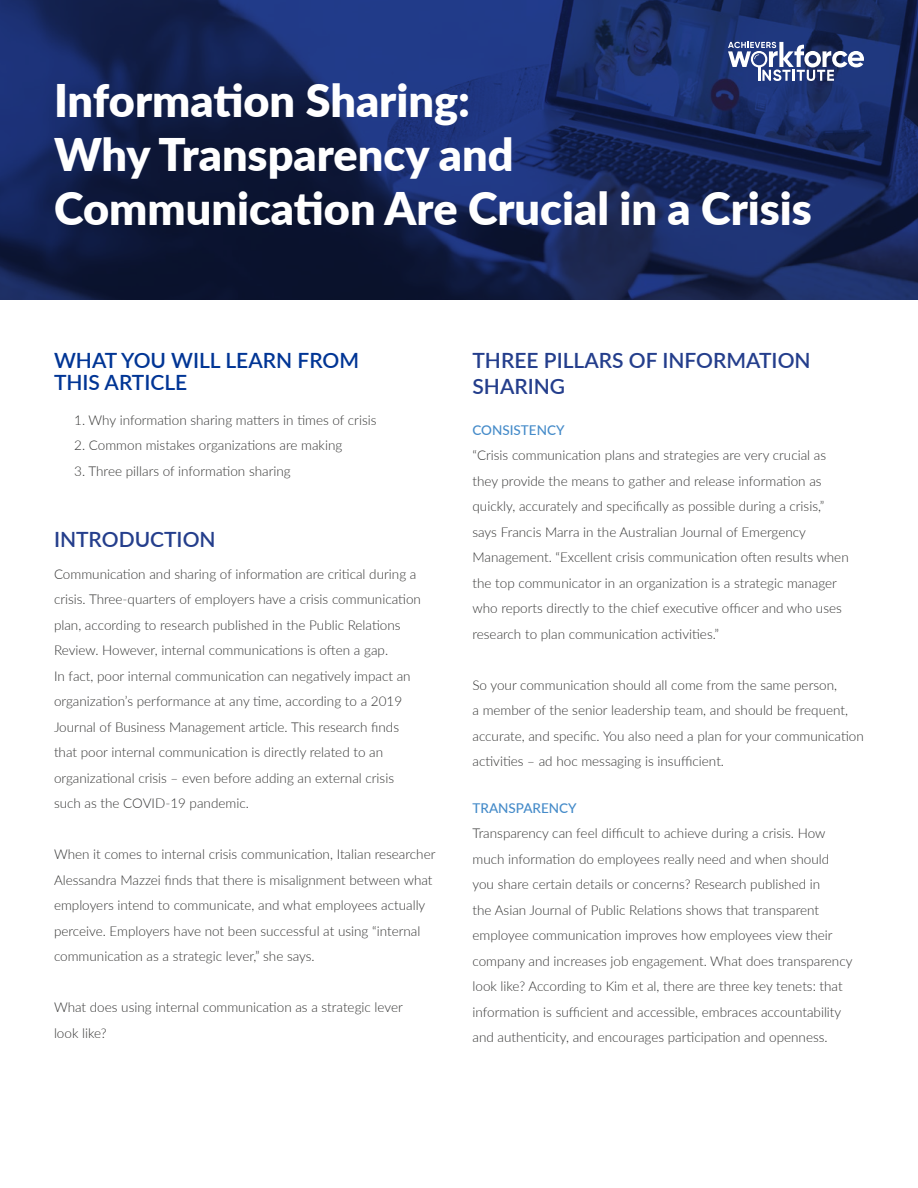
<style>
.page{position:relative;width:918px;height:1188px;background:#fff}
.page>*{position:absolute;margin:0;border:0;box-sizing:border-box;transform-origin:0 0}
.t1{font:900 45px/54px "Lato";color:#fff}
.t2{font:600 21px/25.5px "Lato";color:#243e8c}
.t3{font:600 21px/22.2px "Lato";color:#003595}
.t4{font:300 13.5px/25.5px "Lato";color:#343433}
.t5{font:500 13.5px "Lato";color:#458bc9}
</style>
<div class="page">
<img style="left:0;top:0;width:918px;height:300px">
<svg style="left:728px;top:42px;width:136px;height:39px"></svg>
<h1 class="t1" style="left:54px;top:72px;width:759px">Information Sharing:<br>Why Transparency and<br>Communication Are Crucial in a Crisis</h1>
<h2 class="t3" style="left:54px;top:348px;width:307px">WHAT YOU WILL LEARN FROM<br>THIS ARTICLE</h2>
<p class="t4" style="left:74px;top:407px;width:304px">1. Why information sharing matters in times of crisis</p>
<p class="t4" style="left:74px;top:432px;width:270px">2. Common mistakes organizations are making</p>
<p class="t4" style="left:74px;top:458px;width:218px">3. Three pillars of information sharing</p>
<h2 class="t2" style="left:54px;top:525px;width:163px">INTRODUCTION</h2>
<p class="t4" style="left:54px;top:561px;width:369px">Communication and sharing of information are critical during a crisis. Three-quarters of employers have a crisis communication plan, according to research published in the Public Relations Review. However, internal communications is often a gap.<br>In fact, poor internal communication can negatively impact an organization’s performance at any time, according to a 2019<br>Journal of Business Management article. This research finds that poor internal communication is directly related to an organizational crisis – even before adding an external crisis such as the COVID-19 pandemic.</p>
<p class="t4" style="left:54px;top:841px;width:383px">When it comes to internal crisis communication, Italian researcher Alessandra Mazzei finds that there is misalignment between what employers intend to communicate, and what employees actually perceive. Employers have not been successful at using “internal communication as a strategic lever,” she says.</p>
<p class="t4" style="left:54px;top:994px;width:350px">What does using internal communication as a strategic lever look like?</p>
<h2 class="t2" style="left:472px;top:347px;width:340px">THREE PILLARS OF INFORMATION<br>SHARING</h2>
<p class="t5" style="left:472px;top:420px;width:94px">CONSISTENCY</p>
<p class="t4" style="left:472px;top:442px;width:378px">“Crisis communication plans and strategies are very crucial as they provide the means to gather and release information as quickly, accurately and specifically as possible during a crisis,” says Francis Marra in the Australian Journal of Emergency Management. “Excellent crisis communication often results when the top communicator in an organization is a strategic manager who reports directly to the chief executive officer and who uses research to plan communication activities.”</p>
<p class="t4" style="left:472px;top:672px;width:393px">So your communication should all come from the same person,<br>a member of the senior leadership team, and should be frequent, accurate, and specific. You also need a plan for your communication activities – ad hoc messaging is insufficient.</p>
<p class="t5" style="left:472px;top:798px;width:106px">TRANSPARENCY</p>
<p class="t4" style="left:472px;top:820px;width:381px">Transparency can feel difficult to achieve during a crisis. How much information do employees really need and when should you share certain details or concerns? Research published in<br>the Asian Journal of Public Relations shows that transparent employee communication improves how employees view their company and increases job engagement. What does transparency look like? According to Kim et al, there are three key tenets: that information is sufficient and accessible, embraces accountability and authenticity, and encourages participation and openness.</p>
</div>
